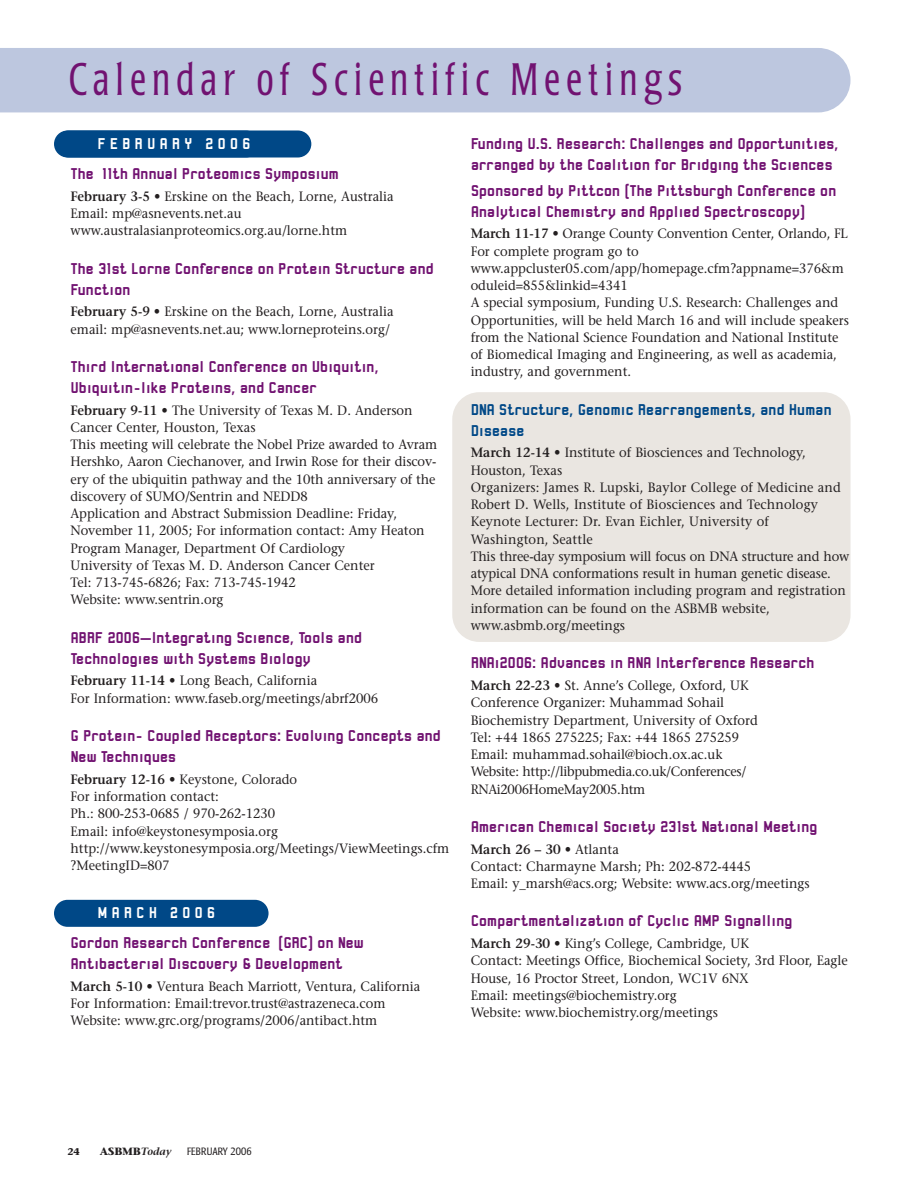
<style>
.page{position:relative;width:918px;height:1188px;background:#fff}
.page>*{position:absolute;margin:0;border:0;box-sizing:border-box;transform-origin:0 0}
.t1{font:300 condensed 45px "Poppl Laudatio";letter-spacing:.175em;color:#711271;scale:.85 1}
.t2{font:700 16.5px/21px "Robust ICG";letter-spacing:-.025em;color:#711271}
.t3{font:700 16.5px/21px "Robust ICG";letter-spacing:-.025em;color:#004887}
.t4{font:700 16.5px "Robust ICG";letter-spacing:.23em;color:#fff}
.t5{font:13.5px/17.2px "Stone Serif";color:#231f20;scale:.95 1}
.t6{font:300 condensed 10.5px "Poppl Laudatio";letter-spacing:.02em;color:#231f20}
.t7{font:700 10.5px "Stone Serif";color:#231f20}
.t8{font:700 9.75px "Stone Serif";color:#231f20}
.s1{font-weight:600}
.s2{font-weight:600;font-style:italic}
</style>
<div class="page">
<div style="left:0;top:48px;width:850px;height:64px;background:#bdc7df"></div>
<div style="left:452px;top:392px;width:399px;height:250px;background:#eae6e1;border-radius:27px"></div>
<div style="left:56px;top:130px;width:255px;height:28px;background:#004887;border-radius:14px"></div>
<div style="left:54px;top:900px;width:215px;height:27px;background:#004887;border-radius:14px"></div>
<h1 class="t1" style="left:69px;top:61px;width:723px">Calendar of Scientific Meetings</h1>
<p class="t4" style="left:98px;top:134px;width:155px">FEBRUARY 2006</p>
<p class="t2" style="left:71px;top:163px;width:270px">The 11th Annual Proteomics Symposium</p>
<p class="t5" style="left:71px;top:189px;width:342px"><span class="s1">February 3-5</span> • Erskine on the Beach, Lorne, Australia<br>Email: mp@asnevents.net.au www.australasianproteomics.org.au/lorne.htm</p>
<p class="t2" style="left:71px;top:257px;width:365px">The 31st Lorne Conference on Protein Structure and<br>Function</p>
<p class="t5" style="left:71px;top:305px;width:342px"><span class="s1">February 5-9</span> • Erskine on the Beach, Lorne, Australia email: mp@asnevents.net.au; www.lorneproteins.org/</p>
<p class="t2" style="left:71px;top:356px;width:310px">Third International Conference on Ubiquitin,<br>Ubiquitin-like Proteins, and Cancer</p>
<p class="t5" style="left:71px;top:403px;width:388px"><span class="s1">February 9-11</span> • The University of Texas M. D. Anderson Cancer Center, Houston, Texas<br>This meeting will celebrate the Nobel Prize awarded to Avram Hershko, Aaron Ciechanover, and Irwin Rose for their discov&shy;ery of the ubiquitin pathway and the 10th anniversary of the discovery of SUMO/Sentrin and NEDD8<br>Application and Abstract Submission Deadline: Friday, November 11, 2005; For information contact: Amy Heaton Program Manager, Department Of Cardiology<br>University of Texas M. D. Anderson Cancer Center<br>Tel: 713-745-6826; Fax: 713-745-1942<br>Website: www.sentrin.org</p>
<p class="t2" style="left:71px;top:626px;width:293px">ABRF 2006—Integrating Science, Tools and<br>Technologies with Systems Biology</p>
<p class="t5" style="left:71px;top:674px;width:325px"><span class="s1">February 11-14</span> • Long Beach, California<br>For Information: www.faseb.org/meetings/abrf2006</p>
<p class="t2" style="left:71px;top:725px;width:372px">G Protein- Coupled Receptors: Evolving Concepts and<br>New Techniques</p>
<p class="t5" style="left:71px;top:772px;width:400px"><span class="s1">February 12-16</span> • Keystone, Colorado<br>For information contact:<br>Ph.: 800-253-0685 / 970-262-1230<br>Email: info@keystonesymposia.org http://www.keystonesymposia.org/Meetings/ViewMeetings.cfm ?MeetingID=807</p>
<p class="t4" style="left:98px;top:903px;width:119px">MARCH 2006</p>
<p class="t2" style="left:71px;top:932px;width:295px">Gordon Research Conference (GRC) on New<br>Antibacterial Discovery &amp; Development</p>
<p class="t5" style="left:71px;top:979px;width:370px"><span class="s1">March 5-10</span> • Ventura Beach Marriott, Ventura, California<br>For Information: Email:trevor.trust@astrazeneca.com<br>Website: www.grc.org/programs/2006/antibact.htm</p>
<p class="t2" style="left:471px;top:133px;width:370px">Funding U.S. Research: Challenges and Opportunities, arranged by the Coalition for Bridging the Sciences</p>
<p class="t2" style="left:471px;top:179px;width:367px">Sponsored by Pittcon (The Pittsburgh Conference on<br>Analytical Chemistry and Applied Spectroscopy)</p>
<p class="t5" style="left:471px;top:227px;width:400px"><span class="s1">March 11-17</span> • Orange County Convention Center, Orlando, FL For complete program go to www.appcluster05.com/app/homepage.cfm?appname=376&amp;m oduleid=855&amp;linkid=4341<br>A special symposium, Funding U.S. Research: Challenges and Opportunities, will be held March 16 and will include speakers from the National Science Foundation and National Institute of Biomedical Imaging and Engineering, as well as academia, industry, and government.</p>
<p class="t3" style="left:471px;top:398px;width:363px">DNA Structure, Genomic Rearrangements, and Human<br>Disease</p>
<p class="t5" style="left:471px;top:446px;width:400px"><span class="s1">March 12-14</span> • Institute of Biosciences and Technology, Houston, Texas<br>Organizers: James R. Lupski, Baylor College of Medicine and Robert D. Wells, Institute of Biosciences and Technology Keynote Lecturer: Dr. Evan Eichler, University of Washington, Seattle<br>This three-day symposium will focus on DNA structure and how atypical DNA conformations result in human genetic disease.<br>More detailed information including program and registration information can be found on the ASBMB website, www.asbmb.org/meetings</p>
<p class="t2" style="left:471px;top:652px;width:346px">RNAi2006: Advances in RNA Interference Research</p>
<p class="t5" style="left:471px;top:678px;width:304px"><span class="s1">March 22-23</span> • St. Anne’s College, Oxford, UK Conference Organizer: Muhammad Sohail Biochemistry Department, University of Oxford Tel: +44 1865 275225; Fax: +44 1865 275259<br>Email: muhammad.sohail@bioch.ox.ac.uk Website: http://libpubmedia.co.uk/Conferences/ RNAi2006HomeMay2005.htm</p>
<p class="t2" style="left:471px;top:816px;width:349px">American Chemical Society 231st National Meeting</p>
<p class="t5" style="left:471px;top:842px;width:358px"><span class="s1">March 26 – 30</span> • Atlanta<br>Contact: Charmayne Marsh; Ph: 202-872-4445<br>Email: y_marsh@acs.org; Website: www.acs.org/meetings</p>
<p class="t2" style="left:471px;top:910px;width:324px">Compartmentalization of Cyclic AMP Signalling</p>
<p class="t5" style="left:471px;top:936px;width:399px"><span class="s1">March 29-30</span> • King’s College, Cambridge, UK<br>Contact: Meetings Office, Biochemical Society, 3rd Floor, Eagle House, 16 Proctor Street, London, WC1V 6NX<br>Email: meetings@biochemistry.org<br>Website: www.biochemistry.org/meetings</p>
<p class="t8" style="left:68px;top:1148px;width:14px">24</p>
<p class="t7" style="left:100px;top:1148px;width:73px">ASBMB<span class="s2">Today</span></p>
<p class="t6" style="left:187px;top:1148px;width:66px">FEBRUARY 2006</p>
</div>
